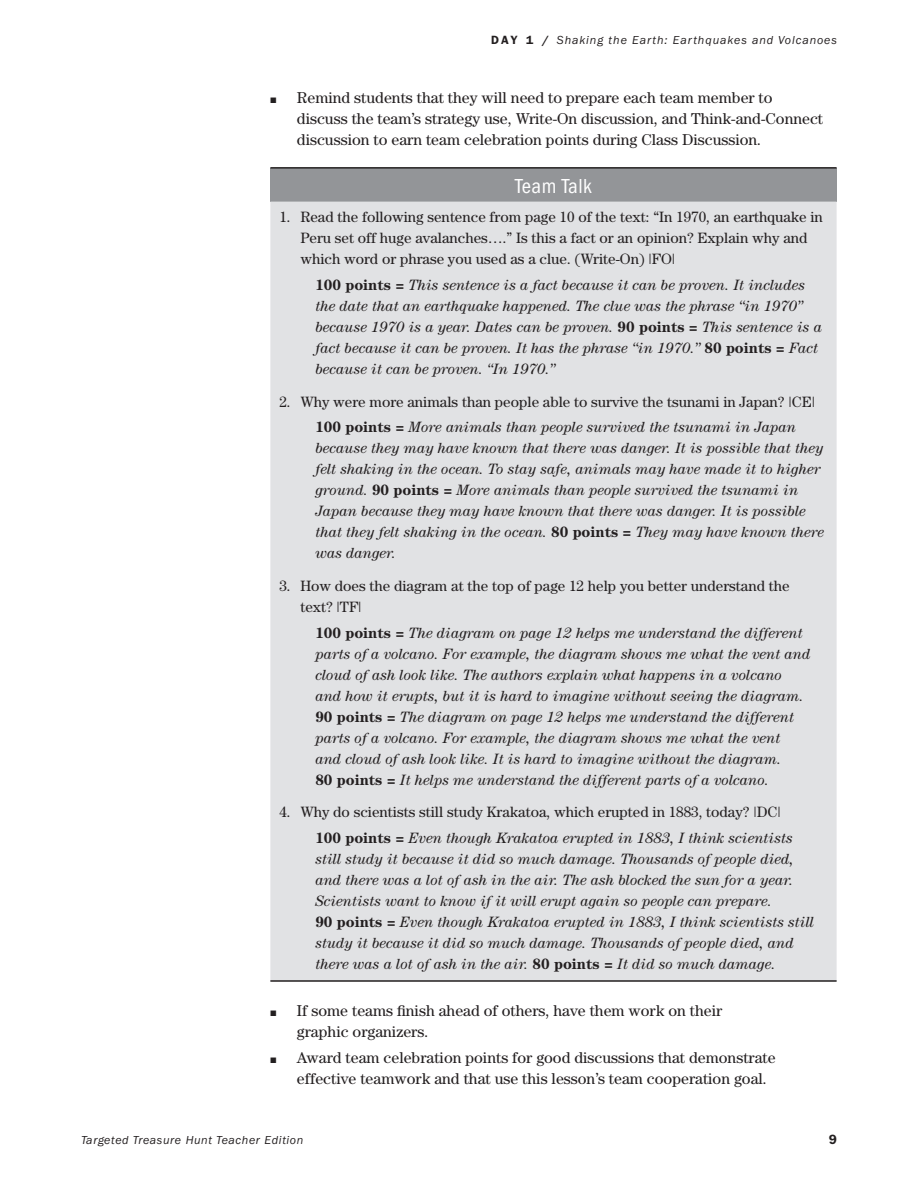
<style>
.page{position:relative;width:918px;height:1188px;background:#fff}
.page>*{position:absolute;margin:0;border:0;box-sizing:border-box;transform-origin:0 0}
.t1{font:condensed 21px "Franklin Gothic";letter-spacing:.025em;color:#fff}
.t2{font:15.75px/21px "Century";color:#231f20}
.t3{font:italic 15px/21px "Century";color:#231f20}
.t4{font:15px/21px "Century";color:#231f20}
.t5{font:600 13.5px "Franklin Gothic";color:#231f20}
.t6{font:italic 12px "Franklin Gothic";letter-spacing:.075em;color:#231f20}
.t7{font:italic 12px "Franklin Gothic";letter-spacing:.05em;color:#231f20}
.s1{font-weight:600;font-style:normal}
.s2{font-weight:700;font-style:normal}
.s3{font-weight:700}
.s4{font-style:italic}
</style>
<div class="page">
<div style="left:270px;top:168px;width:567px;height:34px;background:#939598"></div>
<div style="left:270px;top:202px;width:567px;height:778px;background:#e1e2e4"></div>
<hr style="left:270px;top:167px;width:567px;height:2px;background:#231f20">
<hr style="left:270px;top:980px;width:567px;height:2px;background:#231f20">
<p class="t6" style="left:491px;top:33px;width:347px"><span class="s1">Day 1 /</span> Shaking the Earth: Earthquakes and Volcanoes</p>
<p class="t2" style="left:297px;top:86px;width:528px">Remind students that they will need to prepare each team member to discuss the team’s strategy use, Write‑On discussion, and Think‑and‑Connect discussion to earn team celebration points during Class Discussion.</p>
<h1 class="t1" style="left:515px;top:174px;width:78px">Team Talk</h1>
<p class="t4" style="left:300px;top:207px;width:524px;text-indent:-21px">1. Read the following sentence from page 10 of the text: “In 1970, an earthquake in<br>Peru set off huge avalanches….” Is this a fact or an opinion? Explain why and which word or phrase you used as a clue. (Write‑On) |FO|</p>
<p class="t3" style="left:315px;top:274px;width:508px"><span class="s2">100 points =</span> This sentence is a fact because it can be proven. It includes the date that an earthquake happened. The clue was the phrase “in 1970” because 1970 is a year. Dates can be proven. <span class="s2">90 points =</span> This sentence is a fact because it can be proven. It has the phrase “in 1970.” <span class="s2">80 points =</span> Fact because it can be proven. “In 1970.”</p>
<p class="t4" style="left:315px;top:389px;width:501px;line-height:25.5px;text-indent:-36px">2. Why were more animals than people able to survive the tsunami in Japan? |CE|<br><span class="s3">100 points =</span> <span class="s4">More animals than people survived the tsunami in Japan</span></p>
<p class="t3" style="left:315px;top:438px;width:510px">because they may have known that there was danger. It is possible that they felt shaking in the ocean. To stay safe, animals may have made it to higher ground. <span class="s2">90 points =</span> More animals than people survived the tsunami in Japan because they may have known that there was danger. It is possible that they felt shaking in the ocean. <span class="s2">80 points =</span> They may have known there was danger.</p>
<p class="t4" style="left:300px;top:575px;width:491px;text-indent:-21px">3. How does the diagram at the top of page 12 help you better understand the text? |TF|</p>
<p class="t3" style="left:315px;top:622px;width:497px"><span class="s2">100 points =</span> The diagram on page 12 helps me understand the different parts of a volcano. For example, the diagram shows me what the vent and cloud of ash look like. The authors explain what happens in a volcano and how it erupts, but it is hard to imagine without seeing the diagram.<br><span class="s2">90 points =</span> The diagram on page 12 helps me understand the different parts of a volcano. For example, the diagram shows me what the vent<br>and cloud of ash look like. It is hard to imagine without the diagram.<br><span class="s2">80 points =</span> It helps me understand the different parts of a volcano.</p>
<p class="t4" style="left:315px;top:799px;width:479px;line-height:25.5px;text-indent:-36px">4. Why do scientists still study Krakatoa, which erupted in 1883, today? |DC|<br><span class="s3">100 points =</span> <span class="s4">Even though Krakatoa erupted in 1883, I think scientists</span></p>
<p class="t3" style="left:315px;top:848px;width:500px">still study it because it did so much damage. Thousands of people died, and there was a lot of ash in the air. The ash blocked the sun for a year.<br>Scientists want to know if it will erupt again so people can prepare.<br><span class="s2">90 points =</span> Even though Krakatoa erupted in 1883, I think scientists still study it because it did so much damage. Thousands of people died, and there was a lot of ash in the air. <span class="s2">80 points =</span> It did so much damage.</p>
<p class="t2" style="left:297px;top:1000px;width:427px">If some teams finish ahead of others, have them work on their graphic organizers.</p>
<p class="t2" style="left:297px;top:1047px;width:480px">Award team celebration points for good discussions that demonstrate effective teamwork and that use this lesson’s team cooperation goal.</p>
<p class="t7" style="left:81px;top:1133px;width:224px">Targeted Treasure Hunt Teacher Edition</p>
<p class="t5" style="left:829px;top:1132px;width:10px">9</p>
</div>
